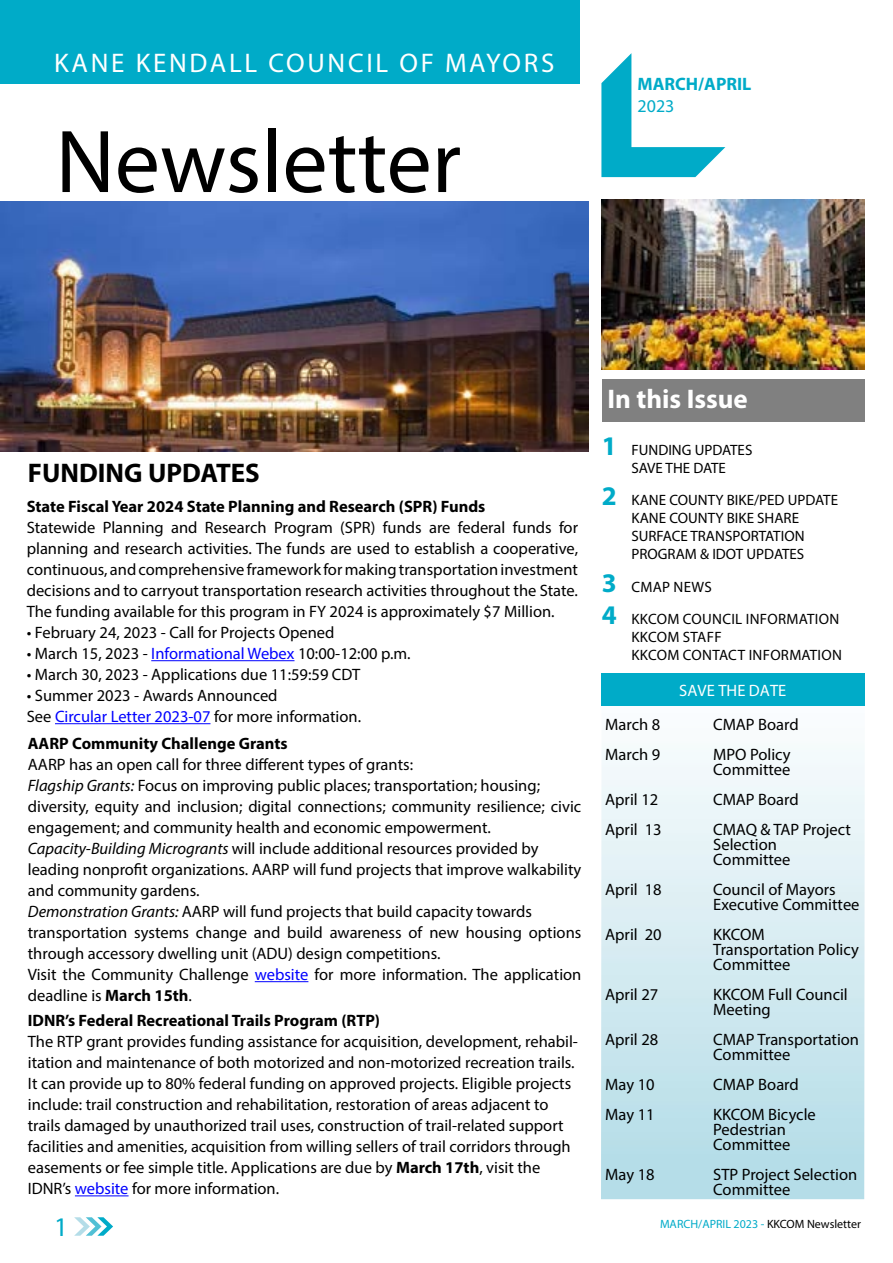
<style>
.page{position:relative;width:893px;height:1263px;background:#fff}
.page>*{position:absolute;margin:0;border:0;box-sizing:border-box;transform-origin:0 0}
.t1{font:90px "Myriad Pro";color:#000}
.t2{font:27px "Myriad Pro";letter-spacing:.1em;color:#fff}
.t3{font:700 27px "Myriad Pro";color:#000}
.t4{font:700 27px "Myriad Pro";color:#fff}
.t5{font:27px "Myriad Pro";color:#00abc8}
.t6{font:700 18px "Myriad Pro";color:#00abc8}
.t7{font:18px "Myriad Pro";color:#00abc8}
.t8{font:16.5px/21px "Myriad Pro";color:#000}
.t9{font:700 16.5px "Myriad Pro";color:#000}
.t10{font:16.5px "Myriad Pro";color:#fff}
.t11{font:15px/18px "Myriad Pro";color:#000;text-align:center}
.t12{font:15px/32.4px "Myriad Pro";letter-spacing:.02em;color:#000}
.t13{font:12px "Myriad Pro";color:#00abc8}
.s1{color:#00f}
.s2{font-style:italic}
.s3{font-weight:700}
.s4{font-weight:700;font-size:27px;color:#00abc8}
.s5{color:#000}
</style>
<div class="page">
<svg style="left:74px;top:1217px;width:39px;height:19px"></svg>
<img style="left:0;top:202px;width:588px;height:250px">
<div style="left:0;top:0;width:579px;height:83px;background:#00abc8"></div>
<svg style="left:601px;top:53px;width:124px;height:124px"></svg>
<svg style="left:601px;top:748px;width:264px;height:451px;background:#d3eaf0"></svg>
<div style="left:601px;top:673px;width:264px;height:33px;background:#00abc8"></div>
<img style="left:602px;top:199px;width:263px;height:171px">
<div style="left:602px;top:379px;width:263px;height:43px;background:#808080"></div>
<hr style="left:151px;top:660px;width:143px;height:1px;background:#00f">
<hr style="left:55px;top:723px;width:155px;height:1px;background:#00f">
<hr style="left:255px;top:981px;width:53px;height:1px;background:#00f">
<hr style="left:75px;top:1195px;width:54px;height:1px;background:#00f">
<h2 class="t2" style="left:54px;top:46px;width:502px">KANE KENDALL COUNCIL OF MAYORS</h2>
<h1 class="t1" style="left:56px;top:106px;width:407px">Newsletter</h1>
<p class="t6" style="left:637px;top:72px;width:115px">MARCH/APRIL</p>
<p class="t7" style="left:637px;top:94px;width:38px">2023</p>
<h2 class="t3" style="left:28px;top:455px;width:233px">FUNDING UPDATES</h2>
<p class="t9" style="left:27px;top:496px;width:460px">State Fiscal Year 2024 State Planning and Research (SPR) Funds</p>
<p class="t8" style="left:27px;top:517px;width:553px;text-align:justify">Statewide Planning and Research Program (SPR) funds are federal funds for planning and research activities. The funds are used to establish a cooperative, continuous, and comprehensive framework for making transportation investment decisions and to carryout transportation research activities throughout the State.<br>The funding available for this program in FY 2024 is approximately $7 Million.</p>
<p class="t8" style="left:27px;top:622px;width:309px">• February 24, 2023 - Call for Projects Opened</p>
<p class="t8" style="left:27px;top:643px;width:385px">• March 15, 2023 - <span class="s1">Informational Webex</span> 10:00-12:00 p.m.</p>
<p class="t8" style="left:27px;top:664px;width:335px">• March 30, 2023 - Applications due 11:59:59 CDT</p>
<p class="t8" style="left:27px;top:685px;width:336px">• Summer 2023 - Awards Announced<br>See <span class="s1">Circular Letter 2023-07</span> for more information.</p>
<p class="t9" style="left:28px;top:733px;width:261px">AARP Community Challenge Grants</p>
<p class="t8" style="left:28px;top:754px;width:555px">AARP has an open call for three different types of grants:<br><span class="s2">Flagship Grants:</span> Focus on improving public places; transportation; housing; diversity, equity and inclusion; digital connections; community resilience; civic engagement; and community health and economic empowerment.<br><span class="s2">Capacity-Building Microgrants</span> will include additional resources provided by leading nonprofit organizations. AARP will fund projects that improve walkability and community gardens.<br><span class="s2">Demonstration Grants:</span> AARP will fund projects that build capacity towards transportation systems change and build awareness of new housing options through accessory dwelling unit (ADU) design competitions.<br>Visit the Community Challenge <span class="s1">website</span> for more information. The application deadline is <span class="s3">March 15th</span>.</p>
<p class="t9" style="left:28px;top:1010px;width:354px">IDNR’s Federal Recreational Trails Program (RTP)</p>
<p class="t8" style="left:28px;top:1031px;width:552px">The RTP grant provides funding assistance for acquisition, development, rehabil&shy;itation and maintenance of both motorized and non-motorized recreation trails.<br>It can provide up to 80% federal funding on approved projects. Eligible projects include: trail construction and rehabilitation, restoration of areas adjacent to trails damaged by unauthorized trail uses, construction of trail-related support facilities and amenities, acquisition from willing sellers of trail corridors through easements or fee simple title. Applications are due by <span class="s3">March 17th</span>, visit the IDNR’s <span class="s1">website</span> for more information.</p>
<h2 class="t5" style="left:54px;top:1210px;width:15px">1</h2>
<h2 class="t4" style="left:607px;top:381px;width:142px">In this Issue</h2>
<p class="t11" style="left:602px;top:441px;width:152px"><span class="s4">1</span> FUNDING UPDATES<br>SAVE THE DATE</p>
<p class="t11" style="left:631px;top:491px;width:208px;text-align:left;text-indent:-30px"><span class="s4">2</span> KANE COUNTY BIKE/PED UPDATE<br>KANE COUNTY BIKE SHARE<br>SURFACE TRANSPORTATION<br>PROGRAM &amp; IDOT UPDATES</p>
<p class="t12" style="left:602px;top:570px;width:239px"><span class="s4">3</span> CMAP NEWS<br><span class="s4">4</span> KKCOM COUNCIL INFORMATION</p>
<p class="t12" style="left:631px;top:628px;width:212px;line-height:18px">KKCOM STAFF<br>KKCOM CONTACT INFORMATION</p>
<p class="t10" style="left:679px;top:680px;width:109px">SAVE THE DATE</p>
<p class="t8" style="left:605px;top:714px;width:57px">March 8</p>
<p class="t8" style="left:713px;top:714px;width:87px">CMAP Board</p>
<p class="t8" style="left:605px;top:744px;width:57px">March 9</p>
<p class="t8" style="left:713px;top:747px;width:79px;line-height:15px">MPO Policy<br>Committee</p>
<p class="t8" style="left:605px;top:789px;width:55px">April 12</p>
<p class="t8" style="left:713px;top:789px;width:87px">CMAP Board</p>
<p class="t8" style="left:605px;top:819px;width:58px">April 13</p>
<p class="t8" style="left:713px;top:822px;width:139px;line-height:15px">CMAQ &amp; TAP Project<br>Selection<br>Committee</p>
<p class="t8" style="left:605px;top:879px;width:58px">April 18</p>
<p class="t8" style="left:713px;top:882px;width:148px;line-height:15px">Council of Mayors<br>Executive Committee</p>
<p class="t8" style="left:605px;top:924px;width:58px">April 20</p>
<p class="t8" style="left:713px;top:927px;width:147px;line-height:15px">KKCOM<br>Transportation Policy<br>Committee</p>
<p class="t8" style="left:605px;top:984px;width:55px">April 27</p>
<p class="t8" style="left:713px;top:987px;width:136px;line-height:15px">KKCOM Full Council<br>Meeting</p>
<p class="t8" style="left:605px;top:1029px;width:55px">April 28</p>
<p class="t8" style="left:713px;top:1032px;width:147px;line-height:15px">CMAP Transportation<br>Committee</p>
<p class="t8" style="left:605px;top:1074px;width:51px">May 10</p>
<p class="t8" style="left:713px;top:1074px;width:87px">CMAP Board</p>
<p class="t8" style="left:605px;top:1104px;width:51px">May 11</p>
<p class="t8" style="left:713px;top:1107px;width:104px;line-height:15px">KKCOM Bicycle<br>Pedestrian<br>Committee</p>
<p class="t8" style="left:605px;top:1164px;width:51px">May 18</p>
<p class="t8" style="left:713px;top:1167px;width:146px;line-height:15px">STP Project Selection<br>Committee</p>
<p class="t13" style="left:660px;top:1217px;width:202px">MARCH/APRIL 2023 - <span class="s5">KKCOM Newsletter</span></p>
</div>
